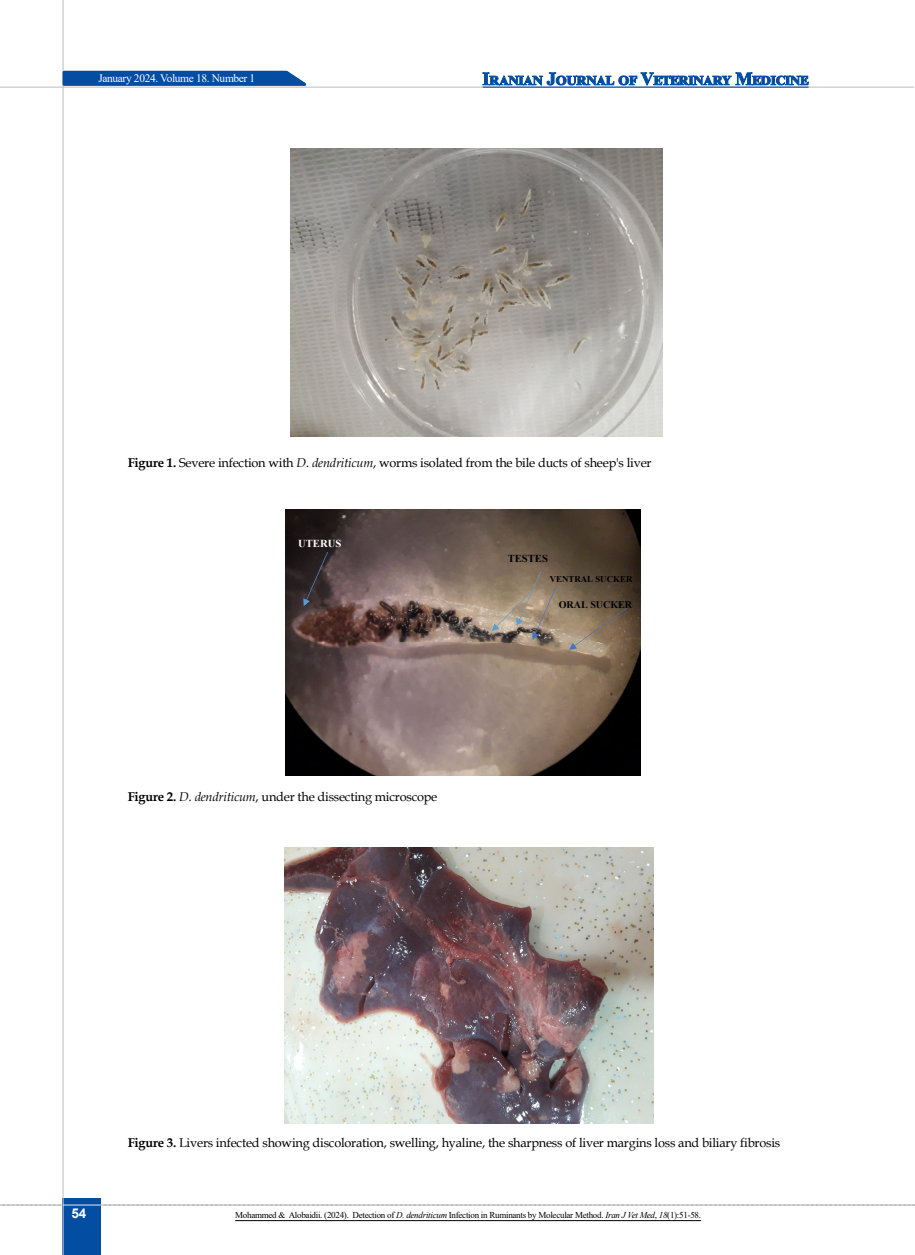
<style>
.page{position:relative;width:915px;height:1255px;background:#fff}
.page>*{position:absolute;margin:0;border:0;box-sizing:border-box;transform-origin:0 0}
.t1{font:700 13.5px "Arial";color:#fff}
.t2{font:12.75px "Book Antiqua";letter-spacing:-.015em;color:#000}
.t3{font:11.4px "Times New Roman";letter-spacing:-.03em;color:#fff}
.t4{font:700 10.65px "Times New Roman";color:#000}
.t5{font:700 10.65px "Times New Roman";color:#fff}
.t6{font:700 10.05px "Times New Roman";letter-spacing:-.005em;color:#000}
.t7{font:9px "Times New Roman";letter-spacing:-.03em;color:#000}
.t8{font:700 8.85px "Times New Roman";color:#000}
.s1{font-weight:700}
.s2{font-style:italic}
</style>
<div class="page">
<svg style="left:0;top:1204px;width:915px;height:1px"></svg>
<div style="left:63px;top:1198px;width:38px;height:56px;background:#034da2"></div>
<hr style="left:62px;top:0;width:2px;height:1254px;background:#c2c4c6">
<hr style="left:63px;top:1204px;width:38px;height:1px;background:#ebebec">
<svg style="left:61px;top:69px;width:253px;height:18px;background:#3771b4"></svg>
<hr style="left:0;top:87px;width:913px;height:1px;background:#c2c4c6">
<svg style="left:482px;top:72px;width:326px;height:14px"></svg>
<hr style="left:482px;top:87px;width:326px;height:1px;background:#034da2">
<img style="left:290px;top:149px;width:372px;height:287px">
<img style="left:285px;top:509px;width:355px;height:266px">
<svg style="left:569px;top:607px;width:58px;height:42px;background:#8d7963"></svg>
<svg style="left:491px;top:571px;width:65px;height:69px;background:#998976"></svg>
<svg style="left:303px;top:552px;width:25px;height:54px"></svg>
<img style="left:285px;top:847px;width:368px;height:276px">
<hr style="left:235px;top:1220px;width:465px;height:1px;background:#000">
<p class="t3" style="left:98px;top:70px;width:158px">January 2024. Volume 18. Number 1</p>
<p class="t2" style="left:128px;top:454px;width:525px"><span class="s1">Figure 1.</span> Severe infection with <span class="s2">D. dendriticum</span>, worms isolated from the bile ducts of sheep's liver</p>
<p class="t5" style="left:298px;top:536px;width:45px">UTERUS</p>
<p class="t4" style="left:507px;top:551px;width:42px">TESTES</p>
<p class="t8" style="left:549px;top:573px;width:84px">VENTRAL SUCKER</p>
<p class="t6" style="left:558px;top:597px;width:75px">ORAL SUCKER</p>
<p class="t2" style="left:128px;top:788px;width:311px"><span class="s1">Figure 2.</span> <span class="s2">D. dendriticum</span>, under the dissecting microscope</p>
<p class="t1" style="left:71px;top:1203px;width:17px">54</p>
<p class="t2" style="left:128px;top:1134px;width:654px"><span class="s1">Figure 3.</span> Livers infected showing discoloration, swelling, hyaline, the sharpness of liver margins loss and biliary fibrosis</p>
<p class="t7" style="left:235px;top:1208px;width:467px">Mohammed &amp; Alobaidii. (2024). Detection of <span class="s2">D. dendriticum</span> Infection in Ruminants by Molecular Method. <span class="s2">Iran J Vet Med</span>, <span class="s2">18</span>(1):51-58.</p>
</div>
